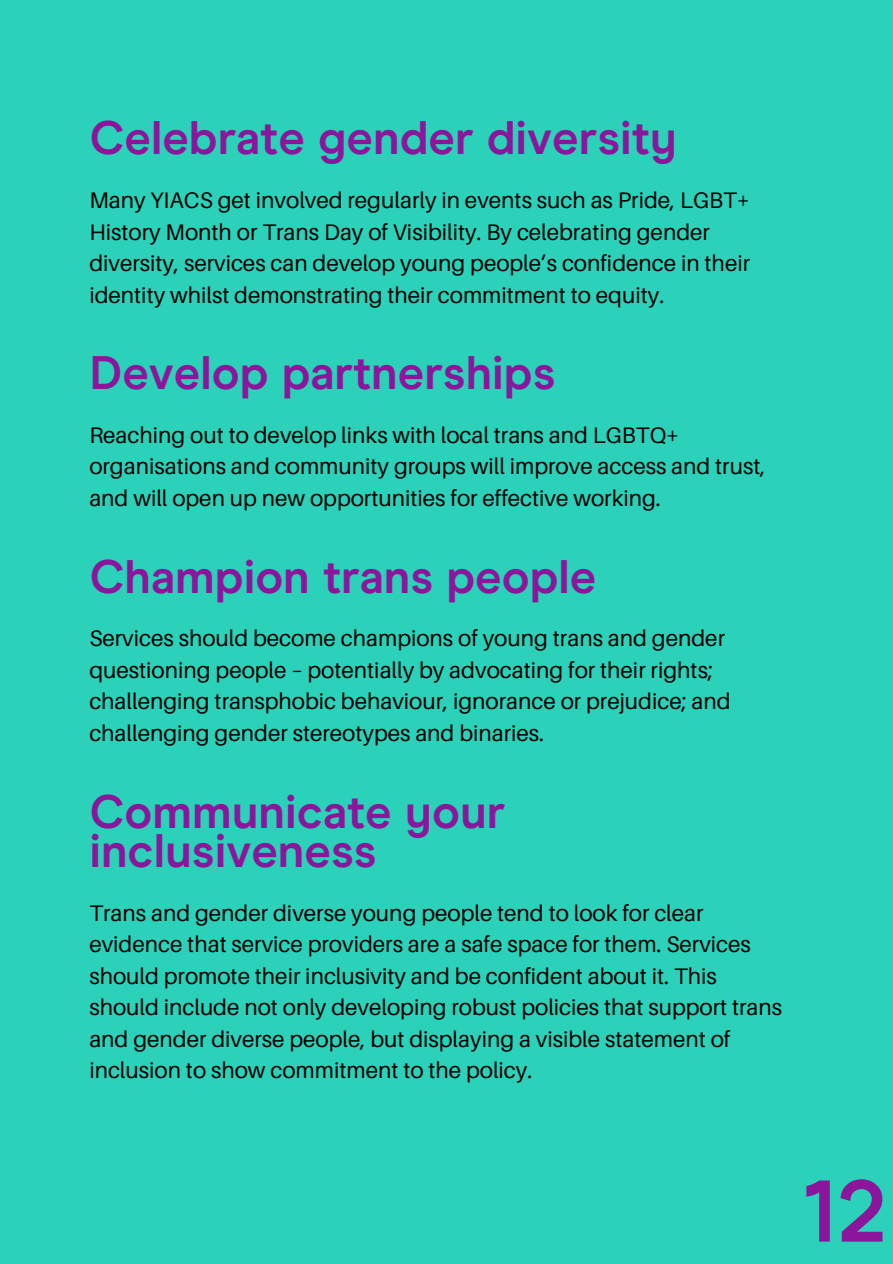
<style>
.page{position:relative;width:893px;height:1264px;background:#fff}
.page>*{position:absolute;margin:0;border:0;box-sizing:border-box;transform-origin:0 0}
.t1{font:700 87.3px "Modern Era";color:#8b169c}
.t2{font:700 46.95px/39.3px "Modern Era";color:#8b169c}
.t3{font:22.5px/31.5px "Aileron";color:#000}
</style>
<div class="page">
<div style="left:0;top:0;width:892px;height:1263px;background:#2bd1b8"></div>
<h1 class="t2" style="left:89px;top:118px;width:589px">Celebrate gender diversity</h1>
<p class="t3" style="left:89px;top:184px;width:662px">Many YIACS get involved regularly in events such as Pride, LGBT+ History Month or Trans Day of Visibility. By celebrating gender diversity, services can develop young people’s confidence in their identity whilst demonstrating their commitment to equity.</p>
<h1 class="t2" style="left:89px;top:353px;width:468px">Develop partnerships</h1>
<p class="t3" style="left:89px;top:418px;width:677px">Reaching out to develop links with local trans and LGBTQ+ organisations and community groups will improve access and trust, and will open up new opportunities for effective working.</p>
<h1 class="t2" style="left:89px;top:556px;width:508px">Champion trans people</h1>
<p class="t3" style="left:89px;top:622px;width:643px">Services should become champions of young trans and gender questioning people – potentially by advocating for their rights; challenging transphobic behaviour, ignorance or prejudice; and challenging gender stereotypes and binaries.</p>
<p class="t2" style="left:89px;top:791px;width:417px">Communicate your inclusiveness</p>
<p class="t3" style="left:89px;top:896px;width:694px">Trans and gender diverse young people tend to look for clear evidence that service providers are a safe space for them. Services should promote their inclusivity and be confident about it. This should include not only developing robust policies that support trans and gender diverse people, but displaying a visible statement of inclusion to show commitment to the policy.</p>
<h1 class="t1" style="left:804px;top:1158px;width:83px">12</h1>
</div>
